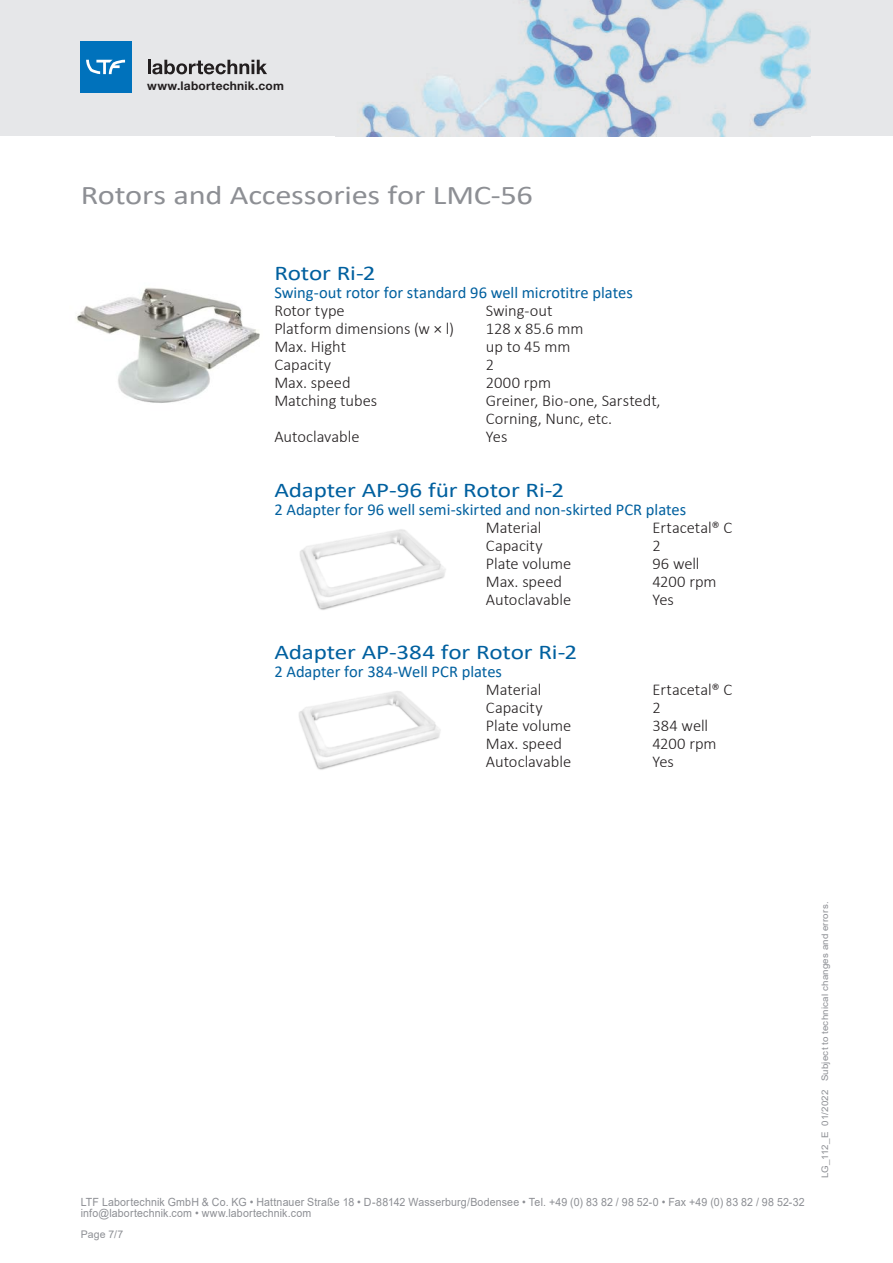
<style>
.page{position:relative;width:893px;height:1263px;background:#fff}
.page>*{position:absolute;margin:0;border:0;box-sizing:border-box;transform-origin:0 0}
.Headline{font:27px "Calibri";letter-spacing:-.005em;color:#8d8f94;scale:1.2 1}
.Aufzählung{font:21px "Calibri";letter-spacing:-.01em;color:#00609f;scale:1.2 1}
.Aufzählung-2{font:300 16.5px "Calibri";letter-spacing:-.005em;color:#231f20}
.Aufzählung-3{font:16.5px "Calibri";letter-spacing:-.005em;color:#00609f}
.t1{font:700 12px "Helvetica Neue LT Std";letter-spacing:.015em;color:#231f20}
.t2{font:11.25px/11.2px "Arial";letter-spacing:.015em;color:#8d8f94;scale:.94 1}
.t3{font:10.5px "Arial";color:#8d8f94}
.t4{font:9px "Arial";letter-spacing:.02em;color:#8d8f94;scale:1.08 1}
</style>
<div class="page">
<div style="left:0;top:0;width:893px;height:136px;background:#e6e7e9"></div>
<img style="left:361px;top:0;width:449px;height:136px">
<hr style="left:148px;top:60px;width:3px;height:14px;background:#231f20">
<svg style="left:152px;top:60px;width:115px;height:14px"></svg>
<div style="left:80px;top:41px;width:51px;height:52px;background:#0072bc"></div>
<svg style="left:86px;top:60px;width:39px;height:14px"></svg>
<img style="left:76px;top:287px;width:184px;height:116px">
<img style="left:300px;top:529px;width:146px;height:81px">
<img style="left:299px;top:691px;width:142px;height:79px">
<p class="t1" style="left:147px;top:79px;width:138px">www.labortechnik.com</p>
<p class="Headline" style="left:81px;top:176px;width:378px">Rotors and Accessories for LMC-56</p>
<p class="Aufzählung" style="left:274px;top:259px;width:86px">Rotor Ri-2</p>
<p class="Aufzählung-3" style="left:274px;top:282px;width:360px">Swing-out rotor for standard 96 well microtitre plates</p>
<p class="Aufzählung-2" style="left:274px;top:301px;width:72px">Rotor type</p>
<p class="Aufzählung-2" style="left:486px;top:301px;width:68px">Swing-out</p>
<p class="Aufzählung-2" style="left:274px;top:319px;width:181px">Platform dimensions (w × l)</p>
<p class="Aufzählung-2" style="left:486px;top:319px;width:99px">128 x 85.6 mm</p>
<p class="Aufzählung-2" style="left:274px;top:337px;width:73px">Max. Hight</p>
<p class="Aufzählung-2" style="left:486px;top:337px;width:86px">up to 45 mm</p>
<p class="Aufzählung-2" style="left:274px;top:355px;width:58px">Capacity</p>
<p class="Aufzählung-2" style="left:486px;top:355px;width:10px">2</p>
<p class="Aufzählung-2" style="left:274px;top:373px;width:78px">Max. speed</p>
<p class="Aufzählung-2" style="left:486px;top:373px;width:67px">2000 rpm</p>
<p class="Aufzählung-2" style="left:274px;top:391px;width:104px">Matching tubes</p>
<p class="Aufzählung-2" style="left:486px;top:391px;width:176px">Greiner, Bio-one, Sarstedt,</p>
<p class="Aufzählung-2" style="left:486px;top:409px;width:128px">Corning, Nunc, etc.</p>
<p class="Aufzählung-2" style="left:274px;top:427px;width:87px">Autoclavable</p>
<p class="Aufzählung-2" style="left:486px;top:427px;width:23px">Yes</p>
<p class="Aufzählung" style="left:274px;top:475px;width:243px">Adapter AP-96 für Rotor Ri-2</p>
<p class="Aufzählung-3" style="left:274px;top:498px;width:413px">2 Adapter for 96 well semi-skirted and non-skirted PCR plates</p>
<p class="Aufzählung-2" style="left:486px;top:517px;width:57px">Material</p>
<p class="Aufzählung-2" style="left:652px;top:517px;width:81px">Ertacetal® C</p>
<p class="Aufzählung-2" style="left:486px;top:535px;width:58px">Capacity</p>
<p class="Aufzählung-2" style="left:652px;top:535px;width:10px">2</p>
<p class="Aufzählung-2" style="left:486px;top:553px;width:87px">Plate volume</p>
<p class="Aufzählung-2" style="left:652px;top:553px;width:49px">96 well</p>
<p class="Aufzählung-2" style="left:486px;top:571px;width:78px">Max. speed</p>
<p class="Aufzählung-2" style="left:652px;top:571px;width:66px">4200 rpm</p>
<p class="Aufzählung-2" style="left:486px;top:589px;width:87px">Autoclavable</p>
<p class="Aufzählung-2" style="left:652px;top:589px;width:23px">Yes</p>
<p class="Aufzählung" style="left:274px;top:637px;width:254px">Adapter AP-384 for Rotor Ri-2</p>
<p class="Aufzählung-3" style="left:274px;top:660px;width:229px">2 Adapter for 384-Well PCR plates</p>
<p class="Aufzählung-2" style="left:486px;top:679px;width:57px">Material</p>
<p class="Aufzählung-2" style="left:652px;top:679px;width:81px">Ertacetal® C</p>
<p class="Aufzählung-2" style="left:486px;top:697px;width:58px">Capacity</p>
<p class="Aufzählung-2" style="left:652px;top:697px;width:10px">2</p>
<p class="Aufzählung-2" style="left:486px;top:715px;width:87px">Plate volume</p>
<p class="Aufzählung-2" style="left:652px;top:715px;width:57px">384 well</p>
<p class="Aufzählung-2" style="left:486px;top:733px;width:78px">Max. speed</p>
<p class="Aufzählung-2" style="left:652px;top:733px;width:66px">4200 rpm</p>
<p class="Aufzählung-2" style="left:486px;top:751px;width:87px">Autoclavable</p>
<p class="Aufzählung-2" style="left:652px;top:751px;width:23px">Yes</p>
<p class="t2" style="left:81px;top:1196px;width:771px">LTF Labortechnik GmbH &amp; Co. KG • Hattnauer Straße 18 • D-88142 Wasserburg/Bodensee • Tel. +49 (0) 83 82 / 98 52-0 • Fax +49 (0) 83 82 / 98 52-32 info@labortechnik.com • www.labortechnik.com</p>
<p class="t3" style="left:81px;top:1227px;width:44px">Page 7/7</p>
<p class="t4" style="left:819px;top:1178px;width:257px;rotate:-90deg">LG_112_E 01/2022 Subject to technical changes and errors.</p>
</div>
